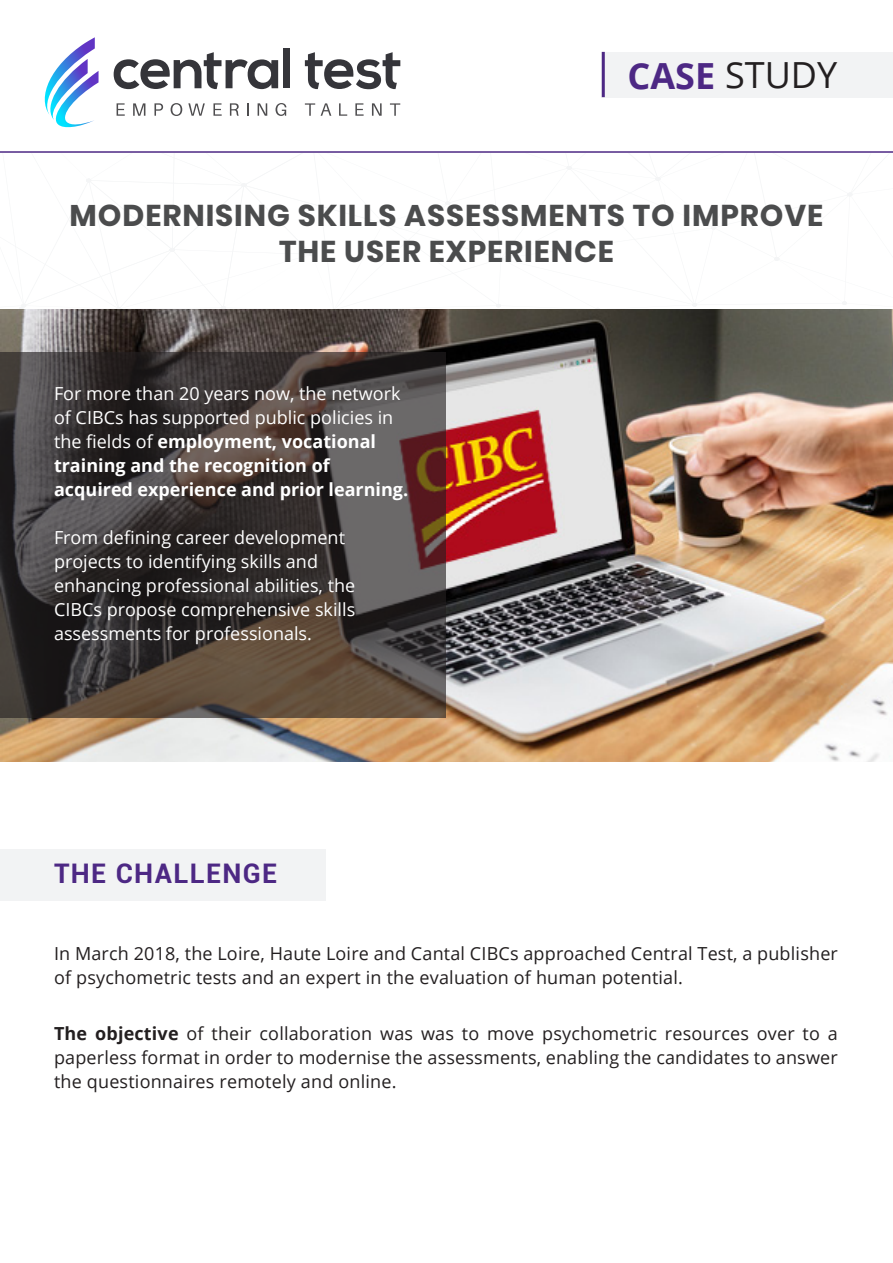
<style>
.page{position:relative;width:893px;height:1263px;background:#fff}
.page>*{position:absolute;margin:0;border:0;box-sizing:border-box;transform-origin:0 0}
.t1{font:36px "Open Sans";color:#231f20}
.t2{font:30px/36px "Poppins";letter-spacing:.03em;color:#4b4c4d;text-align:center}
.t3{font:700 27px "Roboto";letter-spacing:.05em;color:#4d2884}
.t4{font:18px/24px "Open Sans";letter-spacing:.01em;color:#231f20}
.t5{font:700 18px/24px "Open Sans";color:#fff}
.t6{font:18px/24px "Open Sans";color:#fff}
.s1{font-weight:700;color:#4d2884}
.s2{font-weight:400}
.s3{font-weight:700}
</style>
<div class="page">
<div style="left:0;top:849px;width:325px;height:52px;background:#f2f3f4"></div>
<img style="left:1px;top:310px;width:892px;height:451px">
<div style="left:283px;top:48px;width:7px;height:40px;background:#35353a"></div>
<svg style="left:117px;top:103px;width:8px;height:13px"></svg>
<svg style="left:133px;top:103px;width:12px;height:13px"></svg>
<svg style="left:154px;top:103px;width:9px;height:13px"></svg>
<svg style="left:171px;top:103px;width:11px;height:13px"></svg>
<svg style="left:188px;top:103px;width:17px;height:13px"></svg>
<svg style="left:213px;top:103px;width:9px;height:13px"></svg>
<svg style="left:230px;top:103px;width:9px;height:13px"></svg>
<svg style="left:247px;top:103px;width:1px;height:13px"></svg>
<svg style="left:258px;top:103px;width:9px;height:13px"></svg>
<svg style="left:276px;top:103px;width:10px;height:13px"></svg>
<svg style="left:305px;top:103px;width:10px;height:13px"></svg>
<svg style="left:321px;top:103px;width:10px;height:13px"></svg>
<svg style="left:339px;top:103px;width:8px;height:13px"></svg>
<svg style="left:355px;top:103px;width:9px;height:13px"></svg>
<svg style="left:372px;top:103px;width:10px;height:13px"></svg>
<svg style="left:390px;top:103px;width:10px;height:13px"></svg>
<svg style="left:114px;top:52px;width:164px;height:37px"></svg>
<svg style="left:305px;top:52px;width:95px;height:37px"></svg>
<svg style="left:44px;top:37px;width:55px;height:91px"></svg>
<svg style="left:0;top:352px;width:446px;height:366px;background:#443c39"></svg>
<hr style="left:0;top:151px;width:893px;height:2px;background:#4d2884">
<div style="left:602px;top:52px;width:291px;height:45px;background:#f2f3f4"></div>
<div style="left:602px;top:52px;width:3px;height:45px;border:2px solid #4d2884"></div>
<p class="t1" style="left:627px;top:51px;width:211px"><span class="s1">CASE</span> STUDY</p>
<p class="t2" style="left:70px;top:197px;width:755px">MODERNISING SKILLS ASSESSMENTS TO IMPROVE<br>THE USER EXPERIENCE</p>
<p class="t5" style="left:54px;top:381px;width:356px"><span class="s2">For more than 20 years now, the network of CIBCs has supported public policies in the fields of</span> employment, vocational training and the recognition of acquired experience and prior learning.</p>
<p class="t6" style="left:54px;top:525px;width:303px">From defining career development projects to identifying skills and enhancing professional abilities, the CIBCs propose comprehensive skills assessments for professionals.</p>
<p class="t3" style="left:54px;top:854px;width:225px">THE CHALLENGE</p>
<p class="t4" style="left:54px;top:941px;width:785px">In March 2018, the Loire, Haute Loire and Cantal CIBCs approached Central Test, a publisher of psychometric tests and an expert in the evaluation of human potential.</p>
<p class="t4" style="left:54px;top:1021px;width:785px;text-align:justify"><span class="s3">The objective</span> of their collaboration was was to move psychometric resources over to a paperless format in order to modernise the assessments, enabling the candidates to answer the questionnaires remotely and online.</p>
</div>
